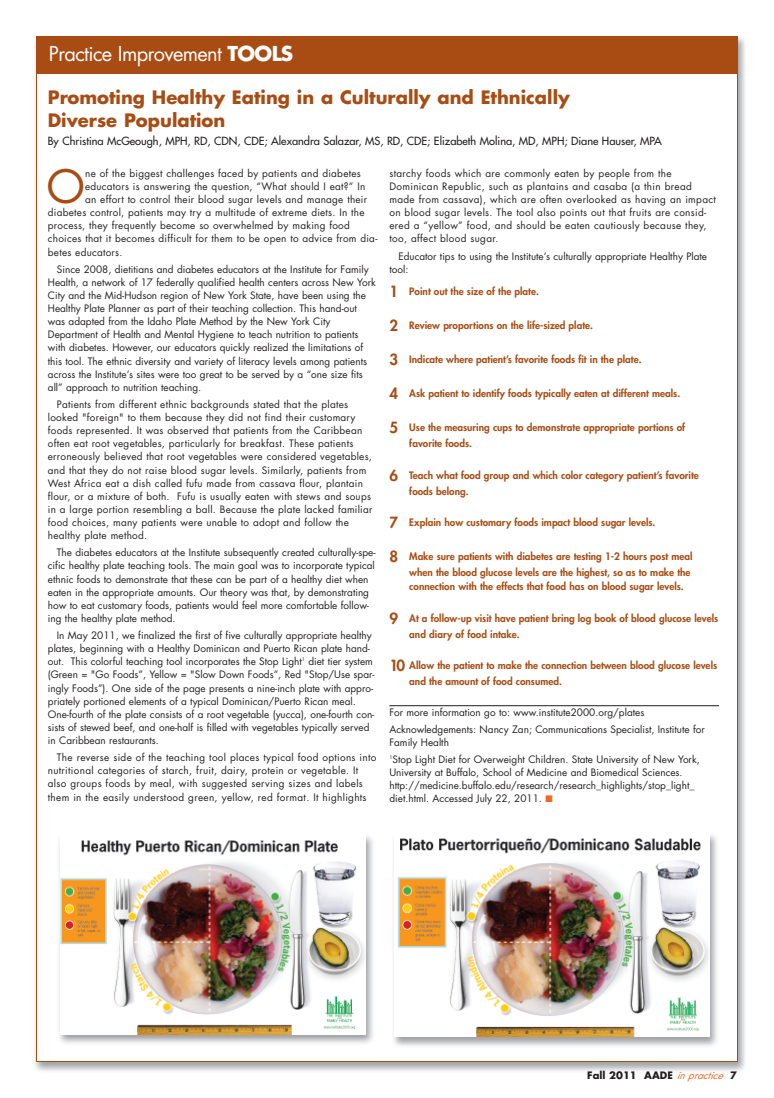
<style>
.page{position:relative;width:774px;height:1098px;background:#fff}
.page>*{position:absolute;margin:0;border:0;box-sizing:border-box;transform-origin:0 0}
.t1{font:44.8px "Futura";color:#a84c13}
.t2{font:20px "Futura";letter-spacing:-.03em;color:#fff}
.t3{font:700 18px/23.5px "Futura";color:#a84c13}
.t4{font:11px "Futura";color:#231f20}
.t5{font:10px/13.1px "Futura";color:#231f20}
.t6{font:10px/13.1px "Futura";letter-spacing:.025em;color:#231f20}
.t7{font:800 10px/16.1px "Futura";color:#a84c13}
.t8{font:10px/13.1px "Futura";letter-spacing:.03em;color:#231f20}
.t9{font:700 10px "Futura";color:#231f20}
.s1{font-weight:700}
.s2{font-size:15px}
.s3{color:#f36621}
.s4{font-weight:400;font-style:italic;color:#f36621}
</style>
<div class="page">
<img style="left:35px;top:37px;width:710px;height:1034px">
<div style="left:37px;top:37px;width:700px;height:1024px;background:#fff"></div>
<hr style="left:389px;top:705px;width:330px;height:1px;background:#231f20">
<div style="left:36px;top:36px;width:702px;height:37px;background:#a84c13"></div>
<img style="left:379px;top:835px;width:357px;height:227px">
<img style="left:395px;top:835px;width:315px;height:201px">
<img style="left:59px;top:835px;width:332px;height:221px">
<img style="left:60px;top:835px;width:306px;height:199px">
<h2 class="t2" style="left:49px;top:45px;width:246px">Practice Improvement <span class="s1">TOOLS</span></h2>
<h3 class="t3" style="left:48px;top:87px;width:524px">Promoting Healthy Eating in a Culturally and Ethnically<br>Diverse Population</h3>
<p class="t4" style="left:48px;top:136px;width:616px">By Christina McGeough, MPH, RD, CDN, CDE; Alexandra Salazar, MS, RD, CDE; Elizabeth Molina, MD, MPH; Diane Hauser, MPA</p>
<h1 class="t1" style="left:47px;top:166px;width:40px">O</h1>
<p class="t6" style="left:85px;top:167px;width:277px">ne of the biggest challenges faced by patients and diabetes</p>
<p class="t6" style="left:85px;top:181px;width:282px">educators is answering the question, “What should I eat?” In</p>
<p class="t6" style="left:85px;top:194px;width:284px">an effort to control their blood sugar levels and manage their</p>
<p class="t6" style="left:48px;top:207px;width:318px">diabetes control, patients may try a multitude of extreme diets. In the</p>
<p class="t6" style="left:48px;top:220px;width:304px">process, they frequently become so overwhelmed by making food</p>
<p class="t6" style="left:48px;top:233px;width:331px">choices that it becomes difficult for them to be open to advice from dia-</p>
<p class="t6" style="left:48px;top:246px;width:76px">betes educators.</p>
<p class="t5" style="left:48px;top:263px;width:329px;text-indent:9px">Since 2008, dietitians and diabetes educators at the Institute for Family Health, a network of 17 federally qualified health centers across New York City and the Mid-Hudson region of New York State, have been using the Healthy Plate Planner as part of their teaching collection. This hand-out was adapted from the Idaho Plate Method by the New York City Department of Health and Mental Hygiene to teach nutrition to patients with diabetes. However, our educators quickly realized the limitations of this tool. The ethnic diversity and variety of literacy levels among patients across the Institute’s sites were too great to be served by a “one size fits all” approach to nutrition teaching.</p>
<p class="t6" style="left:48px;top:399px;width:326px;text-indent:9px">Patients from different ethnic backgrounds stated that the plates looked "foreign" to them because they did not find their customary foods represented. It was observed that patients from the Caribbean often eat root vegetables, particularly for breakfast. These patients erroneously believed that root vegetables were considered vegetables, and that they do not raise blood sugar levels. Similarly, patients from West Africa eat a dish called fufu made from cassava flour, plantain flour, or a mixture of both. Fufu is usually eaten with stews and soups in a large portion resembling a ball. Because the plate lacked familiar food choices, many patients were unable to adopt and follow the healthy plate method.</p>
<p class="t5" style="left:48px;top:547px;width:329px;text-indent:9px">The diabetes educators at the Institute subsequently created culturally-spe&shy;cific healthy plate teaching tools. The main goal was to incorporate typical ethnic foods to demonstrate that these can be part of a healthy diet when eaten in the appropriate amounts. Our theory was that, by demonstrating how to eat customary foods, patients would feel more comfortable follow&shy;ing the healthy plate method.</p>
<p class="t5" style="left:48px;top:630px;width:328px;text-indent:9px">In May 2011, we finalized the first of five culturally appropriate healthy plates, beginning with a Healthy Dominican and Puerto Rican plate hand&shy;out. This colorful teaching tool incorporates the Stop Light<sup>1</sup> diet tier system (Green = "Go Foods”, Yellow = "Slow Down Foods”, Red "Stop/Use spar&shy;ingly Foods”). One side of the page presents a nine-inch plate with appro&shy;priately portioned elements of a typical Dominican/Puerto Rican meal.<br>One-fourth of the plate consists of a root vegetable (yucca), one-fourth con&shy;sists of stewed beef, and one-half is filled with vegetables typically served in Caribbean restaurants.</p>
<p class="t8" style="left:48px;top:752px;width:330px;text-indent:9px">The reverse side of the teaching tool places typical food options into nutritional categories of starch, fruit, dairy, protein or vegetable. It also groups foods by meal, with suggested serving sizes and labels them in the easily understood green, yellow, red format. It highlights</p>
<p class="t8" style="left:389px;top:167px;width:328px">starchy foods which are commonly eaten by people from the Dominican Republic, such as plantains and casaba (a thin bread made from cassava), which are often overlooked as having an impact on blood sugar levels. The tool also points out that fruits are consid&shy;ered a “yellow” food, and should be eaten cautiously because they, too, affect blood sugar.</p>
<p class="t5" style="left:389px;top:250px;width:319px;text-indent:9px">Educator tips to using the Institute’s culturally appropriate Healthy Plate tool:</p>
<p class="t7" style="left:389px;top:284px;width:151px"><span class="s2">1</span> Point out the size of the plate.</p>
<p class="t7" style="left:389px;top:318px;width:205px"><span class="s2">2</span> Review proportions on the life-sized plate.</p>
<p class="t7" style="left:389px;top:352px;width:254px"><span class="s2">3</span> Indicate where patient’s favorite foods fit in the plate.</p>
<p class="t7" style="left:389px;top:386px;width:292px"><span class="s2">4</span> Ask patient to identify foods typically eaten at different meals.</p>
<p class="t7" style="left:409px;top:420px;width:277px;text-indent:-20px"><span class="s2">5</span> Use the measuring cups to demonstrate appropriate portions of favorite foods.</p>
<p class="t7" style="left:409px;top:468px;width:291px;text-indent:-20px"><span class="s2">6</span> Teach what food group and which color category patient’s favorite foods belong.</p>
<p class="t7" style="left:389px;top:515px;width:268px"><span class="s2">7</span> Explain how customary foods impact blood sugar levels.</p>
<p class="t7" style="left:389px;top:549px;width:305px;text-align:right"><span class="s2">8</span> Make sure patients with diabetes are testing 1-2 hours post meal when the blood glucose levels are the highest, so as to make the</p>
<p class="t7" style="left:409px;top:579px;width:276px">connection with the effects that food has on blood sugar levels.</p>
<p class="t7" style="left:409px;top:611px;width:310px;text-indent:-20px"><span class="s2">9</span> At a follow-up visit have patient bring log book of blood glucose levels and diary of food intake.</p>
<p class="t7" style="left:409px;top:658px;width:309px;text-indent:-20px"><span class="s2">10</span> Allow the patient to make the connection between blood glucose levels and the amount of food consumed.</p>
<p class="t5" style="left:389px;top:704px;width:317px;line-height:17.1px">For more information go to: www.institute2000.org/plates<br>Acknowledgements: Nancy Zan; Communications Specialist, Institute for</p>
<p class="t5" style="left:389px;top:735px;width:312px;line-height:17.1px">Family Health<br><sup>1</sup>Stop Light Diet for Overweight Children. State University of New York,</p>
<p class="t5" style="left:389px;top:767px;width:306px">University at Buffalo, School of Medicine and Biomedical Sciences. http://medicine.buffalo.edu/research/research_highlights/stop_light_ diet.html. Accessed July 22, 2011. <span class="s3">■</span></p>
<p class="t9" style="left:587px;top:1070px;width:151px">Fall 2011 AADE <span class="s4">inpractice</span> 7</p>
</div>
